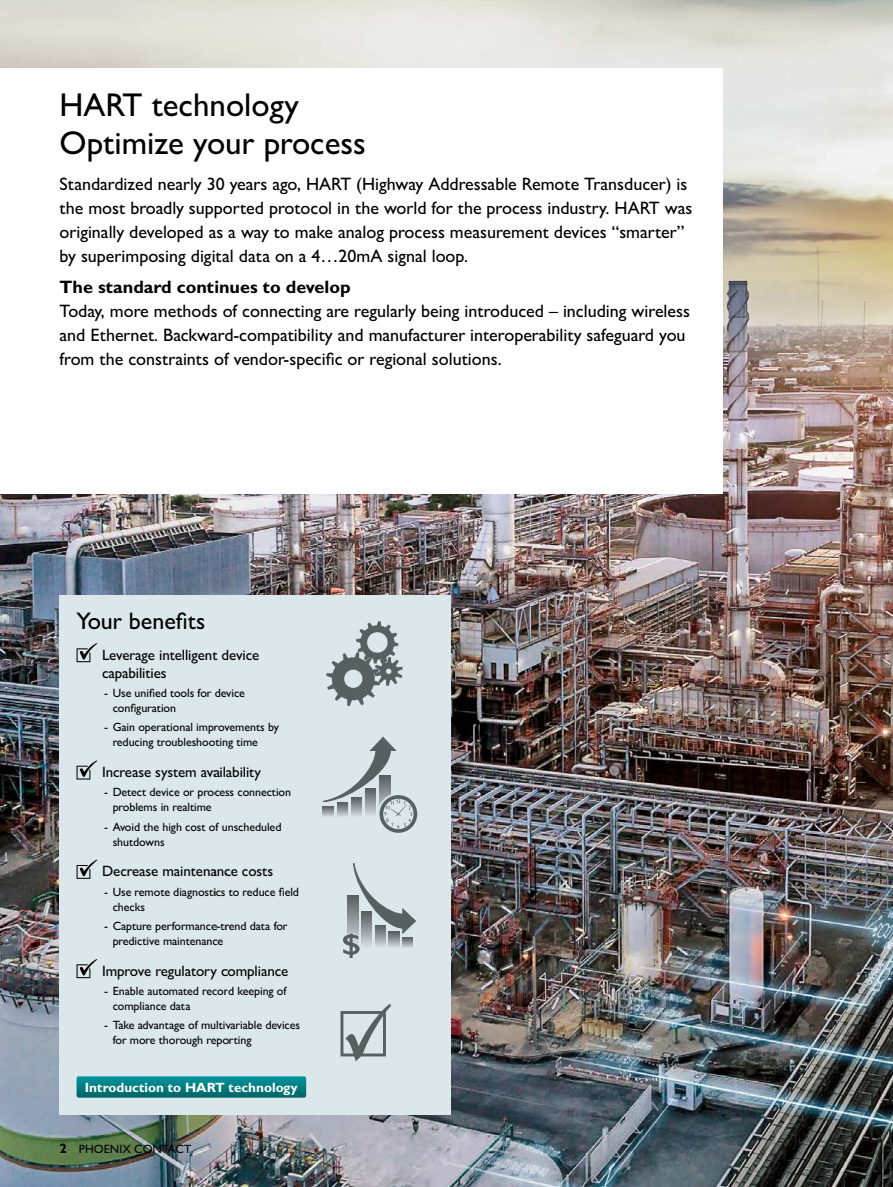
<style>
.page{position:relative;width:893px;height:1187px;background:#fff}
.page>*{position:absolute;margin:0;border:0;box-sizing:border-box;transform-origin:0 0}
.t1{font:33px/37.5px "Px C Gill Alt One";color:#000}
.t2{font:24px "Px C Gill Alt One";color:#000}
.t3{font:18px/24px "Px C Gill Alt One";color:#000}
.t4{font:700 18px "Px C Gill Alt One";color:#000}
.t5{font:15px/18px "Px C Gill Alt One";letter-spacing:-.005em;color:#000}
.t6{font:700 13.5px "Px C Gill Alt One";color:#fff}
.t7{font:12px/15px "Px C Gill Alt One";letter-spacing:-.005em;color:#000}
.s1{font-weight:700;font-size:13.5px}
</style>
<div class="page">
<img style="left:0;top:0;width:893px;height:1186px">
<div style="left:0;top:68px;width:723px;height:425px;background:#fff"></div>
<div style="left:60px;top:595px;width:391px;height:519px;background:#dce7eb"></div>
<svg style="left:77px;top:643px;width:20px;height:19px"></svg>
<svg style="left:77px;top:760px;width:20px;height:19px"></svg>
<svg style="left:77px;top:859px;width:20px;height:19px"></svg>
<svg style="left:77px;top:959px;width:20px;height:19px"></svg>
<svg style="left:326px;top:621px;width:77px;height:85px"></svg>
<svg style="left:322px;top:736px;width:96px;height:97px"></svg>
<svg style="left:343px;top:863px;width:73px;height:95px"></svg>
<svg style="left:341px;top:1004px;width:50px;height:57px"></svg>
<svg style="left:77px;top:1076px;width:229px;height:21px;background:#047f83"></svg>
<h1 class="t1" style="left:60px;top:86px;width:308px">HART technology<br>Optimize your process</h1>
<p class="t3" style="left:60px;top:172px;width:634px">Standardized nearly 30 years ago, HART (Highway Addressable Remote Transducer) is the most broadly supported protocol in the world for the process industry. HART was originally developed as a way to make analog process measurement devices “smarter” by superimposing digital data on a 4…20mA signal loop.</p>
<p class="t4" style="left:60px;top:275px;width:293px">The standard continues to develop</p>
<p class="t3" style="left:60px;top:298px;width:632px">Today, more methods of connecting are regularly being introduced – including wireless and Ethernet. Backward-compatibility and manufacturer interoperability safeguard you from the constraints of vendor-specific or regional solutions.</p>
<h2 class="t2" style="left:77px;top:606px;width:130px">Your benefits</h2>
<p class="t5" style="left:102px;top:645px;width:159px">Leverage intelligent device capabilities</p>
<p class="t7" style="left:113px;top:685px;width:134px;text-indent:-9px">- Use unified tools for device configuration</p>
<p class="t7" style="left:113px;top:719px;width:168px;text-indent:-9px">- Gain operational improvements by reducing troubleshooting time</p>
<p class="t5" style="left:102px;top:762px;width:160px">Increase system availability</p>
<p class="t7" style="left:113px;top:784px;width:180px;text-indent:-9px">- Detect device or process connection problems in realtime</p>
<p class="t7" style="left:113px;top:818px;width:170px;text-indent:-9px">- Avoid the high cost of unscheduled shutdowns</p>
<p class="t5" style="left:102px;top:862px;width:173px">Decrease maintenance costs</p>
<p class="t7" style="left:113px;top:883px;width:188px;text-indent:-9px">- Use remote diagnostics to reduce field checks</p>
<p class="t7" style="left:113px;top:918px;width:176px;text-indent:-9px">- Capture performance-trend data for predictive maintenance</p>
<p class="t5" style="left:102px;top:961px;width:188px">Improve regulatory compliance</p>
<p class="t7" style="left:113px;top:983px;width:175px;text-indent:-9px">- Enable automated record keeping of compliance data</p>
<p class="t7" style="left:113px;top:1017px;width:189px;text-indent:-9px">- Take advantage of multivariable devices for more thorough reporting</p>
<p class="t6" style="left:85px;top:1078px;width:214px">Introduction to HART technology</p>
<p class="t7" style="left:60px;top:1141px;width:133px"><span class="s1">2</span> PHOENIX CONTACT</p>
</div>
